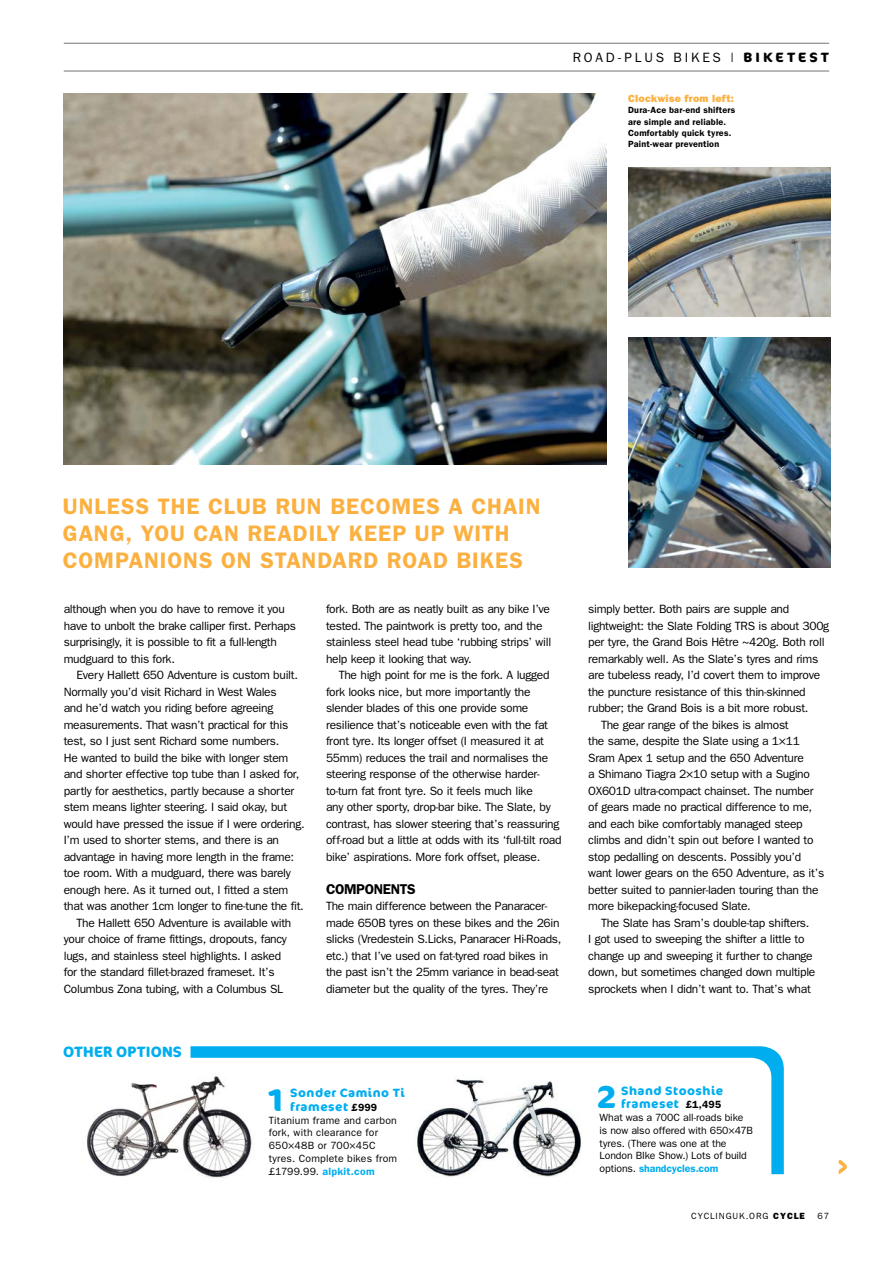
<style>
.page{position:relative;width:893px;height:1263px;background:#fff}
.page>*{position:absolute;margin:0;border:0;box-sizing:border-box;transform-origin:0 0}
.CTC_GREAT_RIDES_BOXO{font:700 31.5px "Cocon Pro";color:#00aeef}
.CTC_GREAT_RIDES_PULL{font:600 22.5px/27px "Franklin Gothic";letter-spacing:.04em;color:#fbb040}
.t1{font:700 15px "Cocon Pro";letter-spacing:.015em;color:#00aeef}
.Answer_2ndPara{font:600 14.25px "Franklin Gothic";letter-spacing:-.025em;color:#000}
.t2{font:13.5px "Franklin Gothic";letter-spacing:.205em;color:#000}
.Answer_2ndPara-2{font:12px/16.5px "Franklin Gothic";letter-spacing:-.025em;color:#000}
.CTC_GREAT_RIDES_BOXO-2{font:700 12px/13.5px "Cocon Pro";letter-spacing:.045em;color:#00aeef}
.CTC_GREAT_RIDES_BOXO-3{font:10.5px/12.8px "Franklin Gothic";letter-spacing:.005em;color:#000}
.CTC_GREAT_RIDES_BOXO-4{font:800 10.5px "Franklin Gothic";letter-spacing:.02em;color:#fbb040}
.CTC_GREAT_RIDES_BOXO-5{font:600 9px/11.2px "Franklin Gothic";letter-spacing:.02em;color:#000}
.t3{font:9px "Franklin Gothic";letter-spacing:.1em;color:#000}
.s1{font-family:"Cocon Pro";font-weight:700}
.s2{font-family:"Franklin Gothic";font-weight:600;font-size:10.5px;color:#000}
.s3{font-weight:600;color:#00aeef}
.s4{font-weight:800}
</style>
<div class="page">
<img style="left:64px;top:94px;width:543px;height:371px">
<svg style="left:191px;top:1046px;width:593px;height:128px;background:#0cb1ef"></svg>
<svg style="left:191px;top:1058px;width:580px;height:116px"></svg>
<img style="left:87px;top:1072px;width:167px;height:106px">
<img style="left:413px;top:1075px;width:169px;height:102px">
<img style="left:628px;top:338px;width:202px;height:229px">
<img style="left:628px;top:168px;width:202px;height:148px">
<hr style="left:64px;top:43px;width:765px;height:1px;background:#777271">
<hr style="left:64px;top:71px;width:765px;height:1px;background:#777271">
<svg style="left:838px;top:1160px;width:9px;height:14px"></svg>
<p class="t2" style="left:573px;top:50px;width:258px">ROAD-PLUS BIKES | <span class="s1">BIKETEST</span></p>
<p class="CTC_GREAT_RIDES_BOXO-4" style="left:628px;top:92px;width:107px">Clockwise from left:</p>
<p class="CTC_GREAT_RIDES_BOXO-5" style="left:628px;top:105px;width:109px">Dura-Ace bar-end shifters are simple and reliable.<br>Comfortably quick tyres.<br>Paint-wear prevention</p>
<p class="CTC_GREAT_RIDES_PULL" style="left:63px;top:492px;width:479px">UNLESS THE CLUB RUN BECOMES A CHAIN<br>GANG, YOU CAN READILY KEEP UP WITH<br>COMPANIONS ON STANDARD ROAD BIKES</p>
<p class="Answer_2ndPara-2" style="left:64px;top:600px;width:234px">although when you do have to remove it you have to unbolt the brake calliper first. Perhaps surprisingly, it is possible to fit a full-length mudguard to this fork.</p>
<p class="Answer_2ndPara-2" style="left:64px;top:666px;width:242px;text-indent:13px">Every Hallett 650 Adventure is custom built.<br>Normally you’d visit Richard in West Wales<br>and he’d watch you riding before agreeing measurements. That wasn’t practical for this test, so I just sent Richard some numbers.<br>He wanted to build the bike with longer stem and shorter effective top tube than I asked for, partly for aesthetics, partly because a shorter stem means lighter steering. I said okay, but would have pressed the issue if I were ordering.<br>I’m used to shorter stems, and there is an advantage in having more length in the frame: toe room. With a mudguard, there was barely enough here. As it turned out, I fitted a stem that was another 1cm longer to fine-tune the fit.</p>
<p class="Answer_2ndPara-2" style="left:64px;top:914px;width:229px;text-indent:13px">The Hallett 650 Adventure is available with your choice of frame fittings, dropouts, fancy lugs, and stainless steel highlights. I asked for the standard fillet-brazed frameset. It’s Columbus Zona tubing, with a Columbus SL</p>
<p class="t1" style="left:63px;top:1042px;width:120px">OTHER OPTIONS</p>
<p class="Answer_2ndPara-2" style="left:326px;top:600px;width:227px">fork. Both are as neatly built as any bike I’ve tested. The paintwork is pretty too, and the stainless steel head tube ‘rubbing strips’ will help keep it looking that way.</p>
<p class="Answer_2ndPara-2" style="left:326px;top:666px;width:237px;text-indent:13px">The high point for me is the fork. A lugged fork looks nice, but more importantly the slender blades of this one provide some resilience that’s noticeable even with the fat front tyre. Its longer offset (I measured it at 55mm) reduces the trail and normalises the steering response of the otherwise harder&shy;to-turn fat front tyre. So it feels much like<br>any other sporty, drop-bar bike. The Slate, by contrast, has slower steering that’s reassuring off-road but a little at odds with its ‘full-tilt road bike’ aspirations. More fork offset, please.</p>
<p class="Answer_2ndPara" style="left:326px;top:880px;width:91px">COMPONENTS</p>
<p class="Answer_2ndPara-2" style="left:326px;top:897px;width:237px">The main difference between the Panaracer&shy;made 650B tyres on these bikes and the 26in slicks (Vredestein S.Licks, Panaracer Hi-Roads, etc.) that I’ve used on fat-tyred road bikes in the past isn’t the 25mm variance in bead-seat diameter but the quality of the tyres. They’re</p>
<p class="CTC_GREAT_RIDES_BOXO" style="left:266px;top:1078px;width:21px">1</p>
<p class="CTC_GREAT_RIDES_BOXO-2" style="left:290px;top:1086px;width:116px">Sonder Camino Ti frameset <span class="s2">£999</span></p>
<p class="CTC_GREAT_RIDES_BOXO-3" style="left:269px;top:1113px;width:130px">Titanium frame and carbon fork, with clearance for<br>650×48B or 700×45C tyres. Complete bikes from £1799.99. <span class="s3">alpkit.com</span></p>
<p class="Answer_2ndPara-2" style="left:588px;top:600px;width:242px">simply better. Both pairs are supple and lightweight: the Slate Folding TRS is about 300g per tyre, the Grand Bois Hêtre ~420g. Both roll remarkably well. As the Slate’s tyres and rims are tubeless ready, I’d covert them to improve the puncture resistance of this thin-skinned rubber; the Grand Bois is a bit more robust.</p>
<p class="Answer_2ndPara-2" style="left:588px;top:716px;width:238px;text-indent:13px">The gear range of the bikes is almost<br>the same, despite the Slate using a 1×11<br>Sram Apex 1 setup and the 650 Adventure<br>a Shimano Tiagra 2×10 setup with a Sugino OX601D ultra-compact chainset. The number of gears made no practical difference to me, and each bike comfortably managed steep climbs and didn’t spin out before I wanted to stop pedalling on descents. Possibly you’d want lower gears on the 650 Adventure, as it’s better suited to pannier-laden touring than the more bikepacking-focused Slate.</p>
<p class="Answer_2ndPara-2" style="left:588px;top:914px;width:229px;text-indent:13px">The Slate has Sram’s double-tap shifters.<br>I got used to sweeping the shifter a little to change up and sweeping it further to change down, but sometimes changed down multiple sprockets when I didn’t want to. That’s what</p>
<p class="CTC_GREAT_RIDES_BOXO" style="left:597px;top:1075px;width:21px">2</p>
<p class="CTC_GREAT_RIDES_BOXO-2" style="left:621px;top:1083px;width:104px">Shand Stooshie frameset <span class="s2">£1,495</span></p>
<p class="CTC_GREAT_RIDES_BOXO-3" style="left:600px;top:1111px;width:155px">What was a 700C all-roads bike is now also offered with 650×47B tyres. (There was one at the<br>London BIke Show.) Lots of build options. <span class="s3">shandcycles.com</span></p>
<p class="t3" style="left:691px;top:1211px;width:115px">CYCLINGUK.ORG <span class="s4">CYCLE</span></p>
<p class="t3" style="left:817px;top:1211px;width:13px">67</p>
</div>
